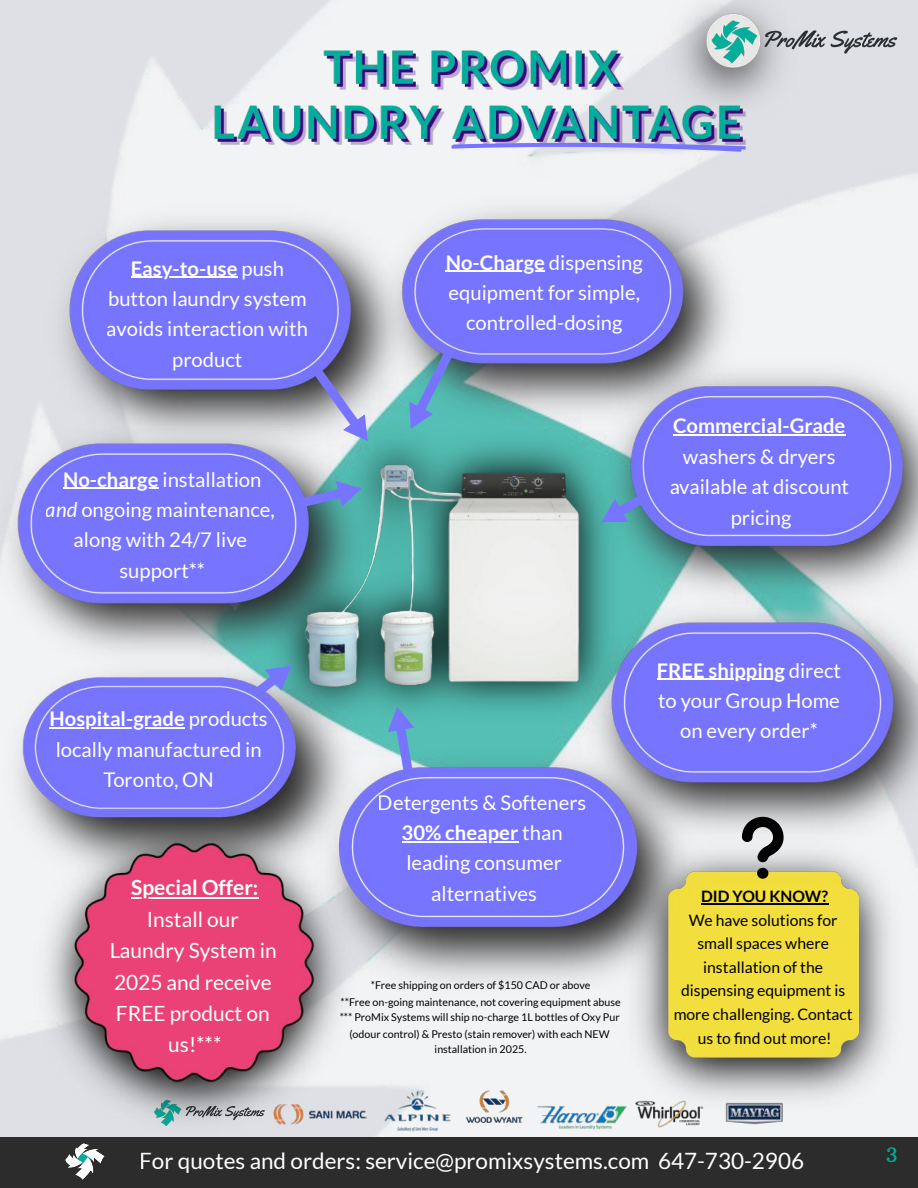
<style>
.page{position:relative;width:918px;height:1188px;background:#fff}
.page>*{position:absolute;margin:0;border:0;box-sizing:border-box;transform-origin:0 0}
.t1{font:27px "Lato";color:#fff}
.t2{font:22.5px "Lato";color:#fff}
.t3{font:21px/31.3px "Lato";color:#fff;text-align:center}
.t4{font:700 21px "Lato";color:#fff}
.t5{font:20.25px/30.3px "Lato";color:#fff;text-align:center}
.t6{font:700 20.25px "Lato";color:#fff}
.t7{font:20.25px "Arbutus Slab";color:#00ad99}
.t8{font:15.75px "Lato";color:#000}
.t9{font:700 15.75px "Lato";color:#000}
.t10{font:10.65px/16.6px "Lato";color:#000;text-align:center}
.s1{font-weight:700}
.s2{font-style:italic}
</style>
<div class="page">
<img style="left:211px;top:40px;width:539px;height:114px">
<svg style="left:448px;top:143px;width:301px;height:11px"></svg>
<img style="left:376px;top:441px;width:208px;height:292px">
<img style="left:363px;top:182px;width:396px;height:259px">
<hr style="left:446px;top:271px;width:99px;height:1px;background:#fff">
<img style="left:584px;top:345px;width:334px;height:240px">
<hr style="left:673px;top:435px;width:172px;height:1px;background:#fff">
<img style="left:33px;top:192px;width:396px;height:275px">
<hr style="left:131px;top:277px;width:107px;height:1px;background:#fff">
<img style="left:0;top:680px;width:376px;height:220px">
<hr style="left:50px;top:727px;width:135px;height:2px;background:#fff">
<img style="left:300px;top:733px;width:311px;height:275px">
<hr style="left:402px;top:841px;width:116px;height:1px;background:#fff">
<img style="left:0;top:406px;width:388px;height:274px">
<hr style="left:63px;top:488px;width:96px;height:1px;background:#fff">
<img style="left:567px;top:585px;width:351px;height:274px">
<hr style="left:657px;top:679px;width:128px;height:1px;background:#fff">
<svg style="left:308px;top:364px;width:71px;height:85px"></svg>
<svg style="left:295px;top:475px;width:70px;height:38px"></svg>
<svg style="left:399px;top:342px;width:61px;height:93px"></svg>
<svg style="left:595px;top:490px;width:53px;height:44px"></svg>
<svg style="left:251px;top:655px;width:49px;height:45px"></svg>
<svg style="left:384px;top:704px;width:34px;height:73px"></svg>
<img style="left:645px;top:0;width:170px;height:138px">
<img style="left:699px;top:3px;width:211px;height:78px">
<img style="left:530px;top:1098px;width:174px;height:34px">
<img style="left:466px;top:1088px;width:57px;height:39px">
<img style="left:375px;top:1089px;width:85px;height:47px">
<div style="left:0;top:1137px;width:918px;height:51px;background:#2c2c2c"></div>
<img style="left:65px;top:1155px;width:40px;height:25px">
<img style="left:13px;top:793px;width:361px;height:362px">
<hr style="left:131px;top:897px;width:128px;height:2px;background:#fff">
<img style="left:611px;top:824px;width:305px;height:301px">
<hr style="left:701px;top:903px;width:127px;height:1px;background:#000">
<svg style="left:742px;top:817px;width:42px;height:45px"></svg>
<svg style="left:757px;top:868px;width:11px;height:11px"></svg>
<p class="t5" style="left:107px;top:253px;width:203px"><span class="s1">Easy-to-use</span> push button laundry system avoids interaction with product</p>
<p class="t5" style="left:46px;top:464px;width:230px"><span class="s1">No-charge</span> installation <span class="s2">and</span> ongoing maintenance, along with 24/7 live support**</p>
<p class="t5" style="left:50px;top:703px;width:220px"><span class="s1">Hospital-grade</span> products locally manufactured in<br>Toronto, ON</p>
<p class="t4" style="left:131px;top:875px;width:129px">Special Offer:</p>
<p class="t3" style="left:109px;top:903px;width:169px">Install our<br>Laundry System in<br>2025 and receive<br>FREE product on us!***</p>
<p class="t5" style="left:446px;top:247px;width:199px"><span class="s1">No-Charge</span> dispensing equipment for simple, controlled-dosing</p>
<p class="t6" style="left:673px;top:413px;width:174px">Commercial-Grade</p>
<p class="t5" style="left:669px;top:441px;width:182px">washers &amp; dryers available at discount pricing</p>
<p class="t5" style="left:378px;top:787px;width:210px">Detergents &amp; Softeners<br><span class="s1">30% cheaper</span> than leading consumer alternatives</p>
<p class="t10" style="left:341px;top:977px;width:282px">*Free shipping on orders of $150 CAD or above<br>**Free on-going maintenance, not covering equipment abuse</p>
<p class="t10" style="left:340px;top:1009px;width:282px">*** ProMix Systems will ship no-charge 1L bottles of Oxy Pur (odour control) &amp; Presto (stain remover) with each NEW</p>
<p class="t10" style="left:435px;top:1041px;width:94px">installation in 2025.</p>
<p class="t5" style="left:657px;top:655px;width:186px"><span class="s1">FREE shipping</span> direct to your Group Home on every order*</p>
<p class="t9" style="left:701px;top:886px;width:129px">DID YOU KNOW?</p>
<p class="t8" style="left:689px;top:910px;width:150px">We have solutions for</p>
<p class="t8" style="left:697px;top:934px;width:133px">small spaces where</p>
<p class="t8" style="left:703px;top:957px;width:121px">installation of the</p>
<p class="t8" style="left:681px;top:981px;width:166px">dispensing equipment is</p>
<p class="t8" style="left:674px;top:1004px;width:181px">more challenging. Contact</p>
<p class="t8" style="left:698px;top:1028px;width:35px">us to</p>
<p class="t8" style="left:743px;top:1028px;width:90px">nd out more!</p>
<p class="t7" style="left:885px;top:1142px;width:14px">3</p>
<h1 class="t1" style="left:86px;top:1144px;width:799px">For quotes and orders: service@promixsystems.com 647-730-2906</h1>
<p class="t2" style="left:140px;top:1147px;width:666px">For quotes and orders: service@promixsystems.com 647-730-2906</p>
</div>
